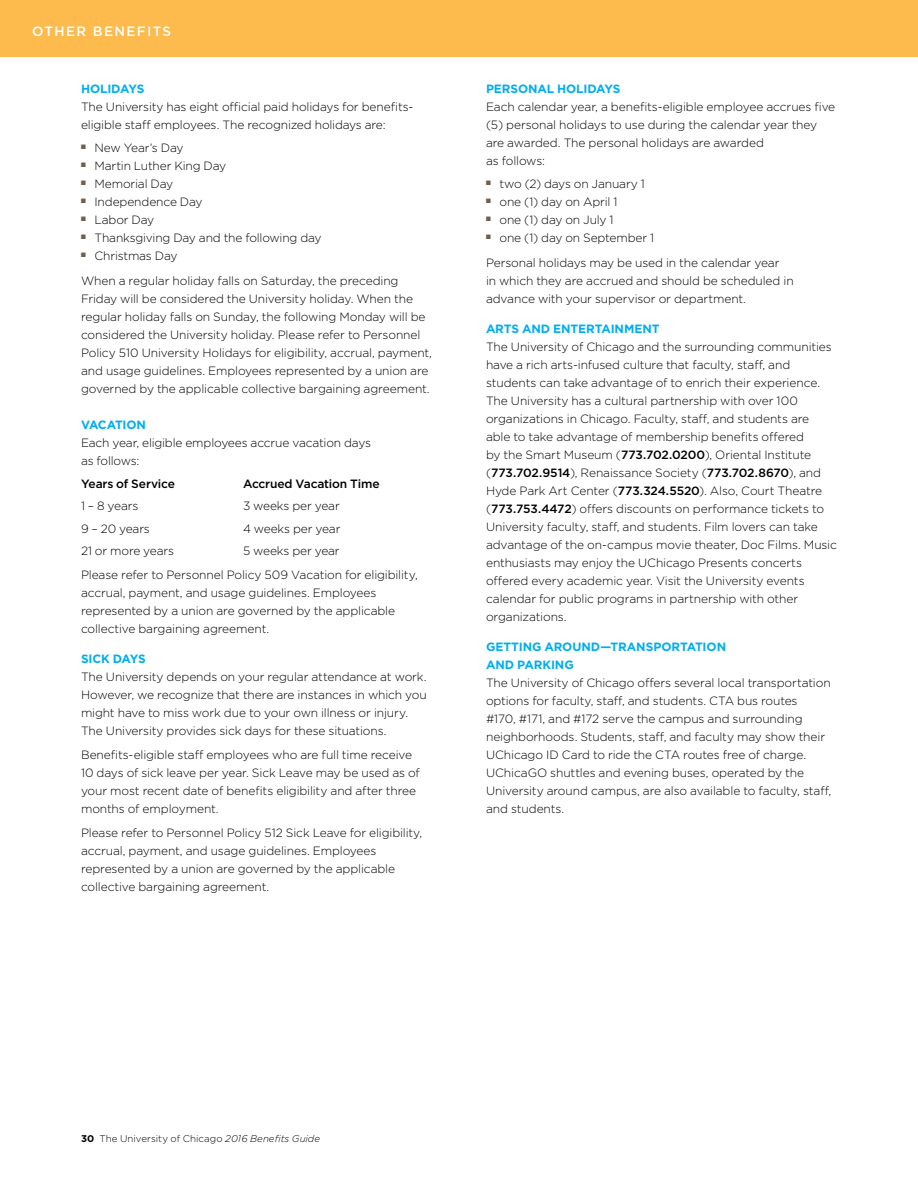
<style>
.page{position:relative;width:918px;height:1188px;background:#fff}
.page>*{position:absolute;margin:0;border:0;box-sizing:border-box;transform-origin:0 0}
.t1{font:500 13.5px "Gotham";letter-spacing:.1em;color:#fff}
.t2{font:300 12px/18px "Gotham";letter-spacing:-.01em;color:#000}
.t3{font:700 12px/18px "Gotham";letter-spacing:-.01em;color:#00aeef}
.t4{font:500 12px "Gotham";letter-spacing:-.015em;color:#000}
.t5{font:300 9.75px "Gotham";color:#000}
.s1{font-weight:500}
.s2{font-weight:700}
.s3{font-style:italic}
</style>
<div class="page">
<div style="left:0;top:0;width:918px;height:57px;background:#fdba4d"></div>
<p class="t1" style="left:32px;top:22px;width:141px">OTHER BENEFITS</p>
<p class="t3" style="left:81px;top:80px;width:65px">HOLIDAYS</p>
<p class="t2" style="left:81px;top:97px;width:334px">The University has eight official paid holidays for benefits&shy;eligible staff employees. The recognized holidays are:</p>
<p class="t2" style="left:81px;top:138px;width:242px"><sup>N</sup> New Year’s Day<br><sup>N</sup> Martin Luther King Day<br><sup>N</sup> Memorial Day<br><sup>N</sup> Independence Day<br><sup>N</sup> Labor Day<br><sup>N</sup> Thanksgiving Day and the following day<br><sup>N</sup> Christmas Day</p>
<p class="t2" style="left:81px;top:271px;width:352px">When a regular holiday falls on Saturday, the preceding Friday will be considered the University holiday. When the regular holiday falls on Sunday, the following Monday will be considered the University holiday. Please refer to Personnel Policy 510 University Holidays for eligibility, accrual, payment, and usage guidelines. Employees represented by a union are governed by the applicable collective bargaining agreement.</p>
<p class="t3" style="left:81px;top:416px;width:67px">VACATION</p>
<p class="t2" style="left:81px;top:433px;width:292px">Each year, eligible employees accrue vacation days as follows:</p>
<p class="t4" style="left:81px;top:475px;width:95px">Years of Service</p>
<p class="t4" style="left:243px;top:475px;width:138px">Accrued Vacation Time</p>
<p class="t2" style="left:81px;top:496px;width:59px">1 – 8 years</p>
<p class="t2" style="left:243px;top:496px;width:98px">3 weeks per year</p>
<p class="t2" style="left:81px;top:519px;width:70px">9 – 20 years</p>
<p class="t2" style="left:243px;top:519px;width:99px">4 weeks per year</p>
<p class="t2" style="left:81px;top:541px;width:95px">21 or more years</p>
<p class="t2" style="left:81px;top:538px;width:338px;line-height:24px;text-indent:162px">5 weeks per year<br>Please refer to Personnel Policy 509 Vacation for eligibility,</p>
<p class="t2" style="left:81px;top:583px;width:316px">accrual, payment, and usage guidelines. Employees represented by a union are governed by the applicable collective bargaining agreement.</p>
<p class="t3" style="left:81px;top:650px;width:66px">SICK DAYS</p>
<p class="t2" style="left:81px;top:667px;width:347px">The University depends on your regular attendance at work.<br>However, we recognize that there are instances in which you might have to miss work due to your own illness or injury.<br>The University provides sick days for these situations.</p>
<p class="t2" style="left:81px;top:745px;width:340px">Benefits-eligible staff employees who are full time receive 10 days of sick leave per year. Sick Leave may be used as of your most recent date of benefits eligibility and after three months of employment.</p>
<p class="t2" style="left:81px;top:823px;width:343px">Please refer to Personnel Policy 512 Sick Leave for eligibility, accrual, payment, and usage guidelines. Employees represented by a union are governed by the applicable collective bargaining agreement.</p>
<p class="t3" style="left:486px;top:80px;width:136px">PERSONAL HOLIDAYS</p>
<p class="t2" style="left:486px;top:97px;width:351px">Each calendar year, a benefits-eligible employee accrues five (5) personal holidays to use during the calendar year they are awarded. The personal holidays are awarded<br>as follows:</p>
<p class="t2" style="left:486px;top:174px;width:170px"><sup>N</sup> two (2) days on January 1<br><sup>N</sup> one (1) day on April 1<br><sup>N</sup> one (1) day on July 1<br><sup>N</sup> one (1) day on September 1</p>
<p class="t2" style="left:486px;top:253px;width:309px">Personal holidays may be used in the calendar year<br>in which they are accrued and should be scheduled in advance with your supervisor or department.</p>
<p class="t3" style="left:486px;top:320px;width:175px">ARTS AND ENTERTAINMENT</p>
<p class="t2" style="left:486px;top:337px;width:352px">The University of Chicago and the surrounding communities have a rich arts-infused culture that faculty, staff, and students can take advantage of to enrich their experience.<br>The University has a cultural partnership with over 100 organizations in Chicago. Faculty, staff, and students are<br>able to take advantage of membership benefits offered<br>by the Smart Museum (<span class="s1">773.702.0200</span>), Oriental Institute (<span class="s1">773.702.9514</span>), Renaissance Society (<span class="s1">773.702.8670</span>), and Hyde Park Art Center (<span class="s1">773.324.5520</span>). Also, Court Theatre (<span class="s1">773.753.4472</span>) offers discounts on performance tickets to University faculty, staff, and students. Film lovers can take advantage of the on-campus movie theater, Doc Films. Music enthusiasts may enjoy the UChicago Presents concerts offered every academic year. Visit the University events calendar for public programs in partnership with other organizations.</p>
<p class="t3" style="left:486px;top:638px;width:242px">GETTING AROUND—TRANSPORTATION<br>AND PARKING</p>
<p class="t2" style="left:486px;top:673px;width:347px">The University of Chicago offers several local transportation options for faculty, staff, and students. CTA bus routes<br>#170, #171, and #172 serve the campus and surrounding neighborhoods. Students, staff, and faculty may show their UChicago ID Card to ride the CTA routes free of charge.<br>UChicaGO shuttles and evening buses, operated by the University around campus, are also available to faculty, staff, and students.</p>
<p class="t5" style="left:81px;top:1132px;width:241px"><span class="s2">30</span> The University of Chicago <span class="s3">2016 Benefits Guide</span></p>
</div>
